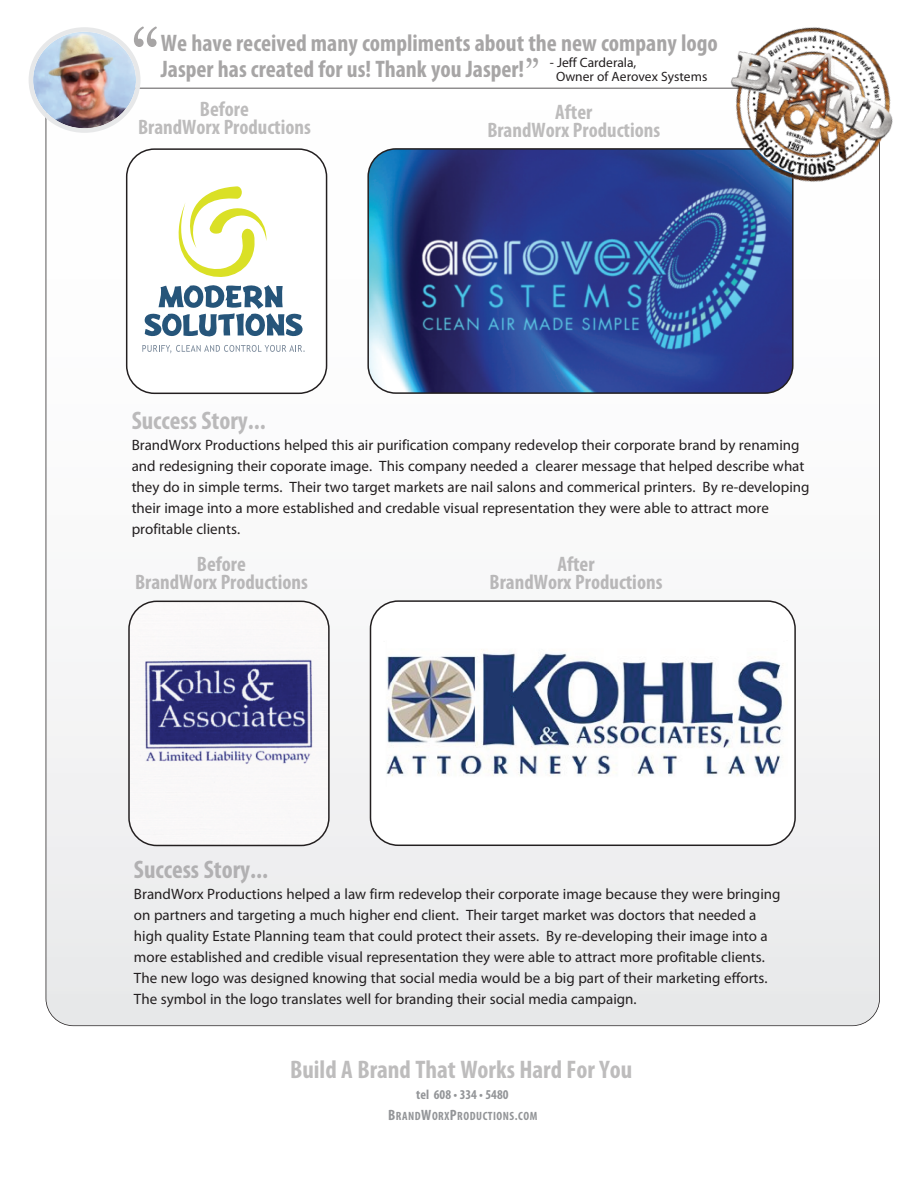
<style>
.page{position:relative;width:918px;height:1188px;background:#fff}
.page>*{position:absolute;margin:0;border:0;box-sizing:border-box;transform-origin:0 0}
.t1{font:72px "Hoefler Text";color:rgb(35 31 32/.4)}
.t2{font:700 condensed 25.5px "Myriad Pro";color:rgb(35 31 32/.3)}
.t3{font:700 condensed 24px "Myriad Pro";color:rgb(35 31 32/.4)}
.t4{font:700 condensed 21px/18px "Myriad Pro";color:rgb(35 31 32/.3);text-align:center}
.t5{font:15px/21px "Myriad Pro";color:#231f20}
.t6{font:13.5px/13.5px "Myriad Pro";color:#231f20}
.t7{font:700 condensed 13.5px "Myriad Pro";color:#939598}
.t8{font:700 condensed 12px "Myriad Pro";letter-spacing:.045em;color:#939598}
.s1{font-family:"Hoefler Text";font-weight:400;font-stretch:normal;font-size:36px}
.s2{font-size:15px}
</style>
<div class="page">
<div style="left:46px;top:88px;width:834px;height:938px;background:linear-gradient(to right,#f5f5f5,#f4f4f5);border-radius:27px"></div>
<svg style="left:126px;top:148px;width:201px;height:246px"></svg>
<svg style="left:367px;top:148px;width:427px;height:246px"></svg>
<svg style="left:128px;top:601px;width:202px;height:245px"></svg>
<svg style="left:370px;top:600px;width:426px;height:246px"></svg>
<div style="left:136px;top:170px;width:143px;height:176px;background:#fff"></div>
<div style="left:140px;top:310px;width:169px;height:29px;background:#fff"></div>
<div style="left:136px;top:339px;width:173px;height:32px;background:#fff"></div>
<svg style="left:142px;top:186px;width:163px;height:167px"></svg>
<img style="left:722px;top:27px;width:171px;height:167px">
<img style="left:29px;top:27px;width:112px;height:106px">
<h1 class="t1" style="left:132px;top:11px;width:29px">“</h1>
<h3 class="t3" style="left:161px;top:35px;width:558px">We have received many compliments about the new company logo</h3>
<h3 class="t3" style="left:161px;top:60px;width:380px">Jasper has created for us! Thank you Jasper!<span class="s1">”</span></h3>
<p class="t6" style="left:556px;top:57px;width:153px;text-indent:-6px">- Jeff Carderala,<br>Owner of Aerovex Systems</p>
<h3 class="t4" style="left:138px;top:102px;width:174px">Before<br>BrandWorx Productions</h3>
<h3 class="t4" style="left:487px;top:105px;width:174px">After<br>BrandWorx Productions</h3>
<h2 class="t2" style="left:132px;top:411px;width:135px">Success Story...</h2>
<p class="t5" style="left:132px;top:435px;width:679px">BrandWorx Productions helped this air purification company redevelop their corporate brand by renaming and redesigning their coporate image. This company needed a clearer message that helped describe what they do in simple terms. Their two target markets are nail salons and commerical printers. By re-developing their image into a more established and credable visual representation they were able to attract more profitable clients.</p>
<h3 class="t4" style="left:135px;top:557px;width:174px">Before<br>BrandWorx Productions</h3>
<h3 class="t4" style="left:490px;top:557px;width:174px">After<br>BrandWorx Productions</h3>
<h2 class="t2" style="left:134px;top:860px;width:135px">Success Story...</h2>
<p class="t5" style="left:134px;top:885px;width:648px">BrandWorx Productions helped a law firm redevelop their corporate image because they were bringing on partners and targeting a much higher end client. Their target market was doctors that needed a high quality Estate Planning team that could protect their assets. By re-developing their image into a more established and credible visual representation they were able to attract more profitable clients.<br>The new logo was designed knowing that social media would be a big part of their marketing efforts.<br>The symbol in the logo translates well for branding their social media campaign.</p>
<h2 class="t2" style="left:290px;top:1060px;width:344px">Build A Brand That Works Hard For You</h2>
<p class="t7" style="left:416px;top:1089px;width:94px">tel 608 • 334 • 5480</p>
<p class="t8" style="left:388px;top:1112px;width:151px"><span class="s2">B</span>RAND<span class="s2">W</span>ORX<span class="s2">P</span>RODUCTIONS.COM</p>
</div>
